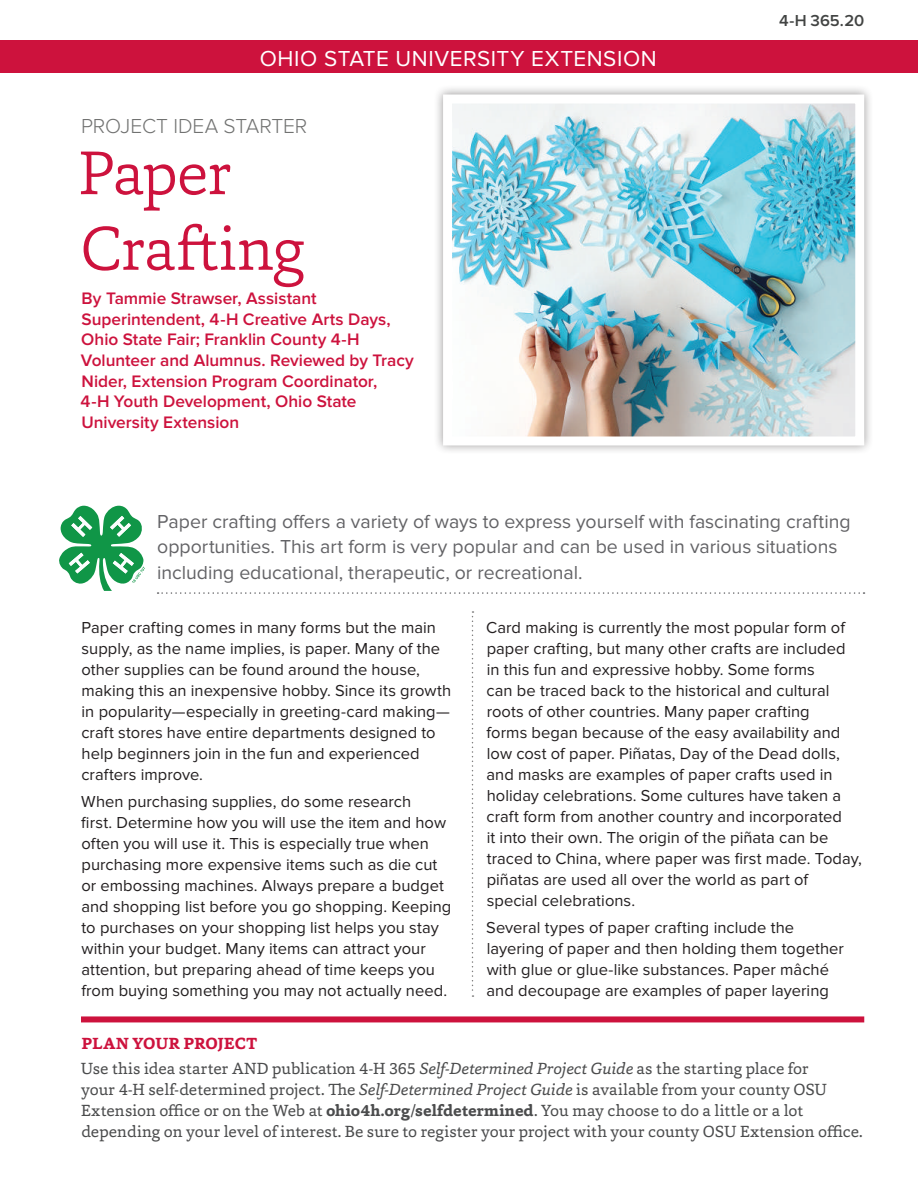
<style>
.page{position:relative;width:918px;height:1188px;background:#fff}
.page>*{position:absolute;margin:0;border:0;box-sizing:border-box;transform-origin:0 0}
.t1{font:300 63px/75.6px "Capita";letter-spacing:-.02em;color:#cd123d}
.t2{font:22.5px "Proxima Nova";letter-spacing:.025em;color:#fff}
.t3{font:300 21px "Proxima Nova";letter-spacing:-.005em;color:#717271}
.t4{font:19.5px/25.5px "Proxima Nova";color:#636366}
.t5{font:600 17.25px/20.7px "Proxima Nova";color:#cd123d}
.t6{font:16.5px/21px "Proxima Nova";letter-spacing:.005em;color:#231f20}
.t7{font:16.5px/21px "Capita";letter-spacing:-.005em;color:#4b4c4d}
.t8{font:600 16.5px "Proxima Nova";color:#424443}
.s1{font-weight:700;color:#cd123d}
.s2{font-style:italic}
.s3{font-weight:700}
</style>
<div class="page">
<div style="left:81px;top:1016px;width:783px;height:6px;background:#cd123d"></div>
<svg style="left:158px;top:592px;width:707px;height:2px"></svg>
<svg style="left:59px;top:505px;width:86px;height:86px"></svg>
<svg style="left:472px;top:611px;width:1px;height:386px"></svg>
<div style="left:433px;top:85px;width:441px;height:370px;background:#231f20;opacity:.45"></div>
<img style="left:453px;top:104px;width:401px;height:332px">
<div style="left:443px;top:94px;width:421px;height:352px;border:9px solid #fff"></div>
<div style="left:0;top:40px;width:918px;height:33px;background:#cd123d"></div>
<h2 class="t2" style="left:260px;top:45px;width:398px">OHIO STATE UNIVERSITY EXTENSION</h2>
<p class="t3" style="left:81px;top:114px;width:228px">PROJECT IDEA STARTER</p>
<h1 class="t1" style="left:79px;top:134px;width:228px">Paper<br>Crafting</h1>
<p class="t5" style="left:81px;top:288px;width:335px">By Tammie Strawser, Assistant Superintendent, 4-H Creative Arts Days, Ohio State Fair; Franklin County 4-H Volunteer and Alumnus. Reviewed by Tracy Nider, Extension Program Coordinator,<br>4-H Youth Development, Ohio State University Extension</p>
<p class="t8" style="left:779px;top:11px;width:87px">4-H 365.20</p>
<p class="t4" style="left:157px;top:509px;width:695px">Paper crafting offers a variety of ways to express yourself with fascinating crafting opportunities. This art form is very popular and can be used in various situations including educational, therapeutic, or recreational.</p>
<p class="t6" style="left:81px;top:617px;width:372px">Paper crafting comes in many forms but the main supply, as the name implies, is paper. Many of the other supplies can be found around the house, making this an inexpensive hobby. Since its growth in popularity—especially in greeting-card making— craft stores have entire departments designed to help beginners join in the fun and experienced crafters improve.</p>
<p class="t6" style="left:81px;top:791px;width:372px">When purchasing supplies, do some research<br>first. Determine how you will use the item and how often you will use it. This is especially true when purchasing more expensive items such as die cut or embossing machines. Always prepare a budget and shopping list before you go shopping. Keeping to purchases on your shopping list helps you stay within your budget. Many items can attract your attention, but preparing ahead of time keeps you from buying something you may not actually need.</p>
<p class="t6" style="left:486px;top:617px;width:377px">Card making is currently the most popular form of paper crafting, but many other crafts are included in this fun and expressive hobby. Some forms<br>can be traced back to the historical and cultural roots of other countries. Many paper crafting<br>forms began because of the easy availability and low cost of paper. Piñatas, Day of the Dead dolls, and masks are examples of paper crafts used in holiday celebrations. Some cultures have taken a craft form from another country and incorporated<br>it into their own. The origin of the piñata can be traced to China, where paper was first made. Today, piñatas are used all over the world as part of special celebrations.</p>
<p class="t6" style="left:486px;top:917px;width:359px">Several types of paper crafting include the layering of paper and then holding them together with glue or glue-like substances. Paper mâché and decoupage are examples of paper layering</p>
<p class="t7" style="left:81px;top:1031px;width:729px;line-height:24.8px"><span class="s1">PLAN YOUR PROJECT<br></span>Use this idea starter AND publication 4-H 365 <span class="s2">Self-Determined Project Guide</span> as the starting place for</p>
<p class="t7" style="left:81px;top:1078px;width:783px">your 4-H self-determined project. The <span class="s2">Self-Determined Project Guide</span> is available from your county OSU<br>Extension office or on the Web at <span class="s3">ohio4h.org/selfdetermined</span>. You may choose to do a little or a lot depending on your level of interest. Be sure to register your project with your county OSU Extension office.</p>
</div>
